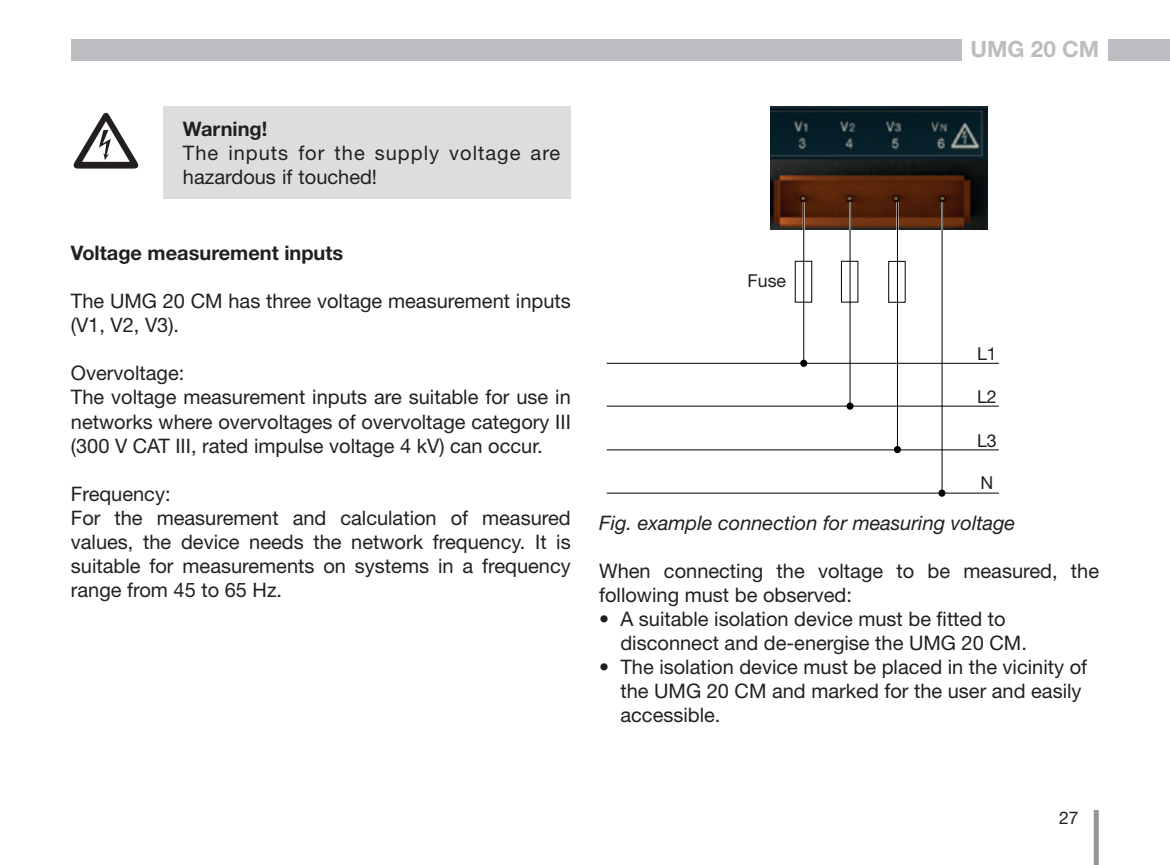
<style>
.page{position:relative;width:1170px;height:865px;background:#fff}
.page>*{position:absolute;margin:0;border:0;box-sizing:border-box;transform-origin:0 0}
.t1{font:700 22.5px "Helvetica Neue LT";color:#bcbdc0}
._8pt-Blocksatz{font:20px/24px "Helvetica Neue LT";color:#231f20}
._8_Blocksatz-Text{font:20px/24px "Helvetica Neue LT";letter-spacing:.05em;color:#231f20}
._8_Abbildung__kursiv{font:italic 20px "Helvetica Neue LT";color:#231f20}
._8pt-Sub_Headline__I{font:700 20px "Helvetica Neue LT";color:#231f20}
._8_Headline{font:700 20px "Helvetica Neue LT";color:#231f20}
.t2{font:17.75px "Helvetica Neue LT";color:#231f20}
.t3{font:17.5px "Helvetica Neue LT";color:#231f20}
</style>
<div class="page">
<div style="left:1093px;top:810px;width:5px;height:55px;background:#939598"></div>
<div style="left:1107px;top:39px;width:62px;height:21px;background:#bcbdc0"></div>
<div style="left:71px;top:39px;width:890px;height:21px;background:#bcbdc0"></div>
<div style="left:163px;top:106px;width:407px;height:92px;background:#dcdddf"></div>
<img style="left:771px;top:106px;width:216px;height:124px">
<hr style="left:802px;top:202px;width:2px;height:161px;background:#fff">
<hr style="left:849px;top:202px;width:2px;height:206px;background:#fff">
<hr style="left:896px;top:202px;width:2px;height:248px;background:#fff">
<hr style="left:941px;top:202px;width:1px;height:291px;background:#000001">
<hr style="left:606px;top:405px;width:392px;height:1px;background:#000001">
<hr style="left:606px;top:449px;width:392px;height:1px;background:#000001">
<hr style="left:606px;top:492px;width:392px;height:1px;background:#000001">
<hr style="left:606px;top:363px;width:392px;height:1px;background:#000001">
<div style="left:938px;top:489px;width:7px;height:8px;background:#000001;border-radius:50%"></div>
<hr style="left:803px;top:202px;width:1px;height:161px;background:#000001">
<div style="left:800px;top:360px;width:7px;height:7px;background:#000001;border-radius:50%"></div>
<div style="left:840px;top:261px;width:18px;height:41px;border:1px solid #000001"></div>
<hr style="left:849px;top:202px;width:1px;height:206px;background:#000001">
<div style="left:846px;top:402px;width:7px;height:8px;background:#000001;border-radius:50%"></div>
<div style="left:888px;top:261px;width:17px;height:42px;border:1px solid #000001"></div>
<hr style="left:896px;top:202px;width:1px;height:248px;background:#000001">
<div style="left:893px;top:446px;width:7px;height:7px;background:#000001;border-radius:50%"></div>
<p class="_8_Headline" style="left:183px;top:117px;width:86px">Warning!</p>
<p class="_8_Blocksatz-Text" style="left:183px;top:141px;width:379px">The inputs for the supply voltage are hazardous if touched!</p>
<p class="_8pt-Sub_Headline__I" style="left:71px;top:241px;width:274px">Voltage measurement inputs</p>
<p class="_8pt-Blocksatz" style="left:71px;top:289px;width:501px">The UMG 20 CM has three voltage measurement inputs (V1, V2, V3).</p>
<p class="_8pt-Blocksatz" style="left:71px;top:361px;width:115px">Overvoltage:</p>
<p class="_8pt-Blocksatz" style="left:71px;top:385px;width:501px;text-align:justify">The voltage measurement inputs are suitable for use in networks where overvoltages of overvoltage category III (300 V CAT III, rated impulse voltage 4 kV) can occur.</p>
<p class="_8pt-Blocksatz" style="left:71px;top:481px;width:101px">Frequency:</p>
<p class="_8pt-Blocksatz" style="left:71px;top:505px;width:501px;text-align:justify">For the measurement and calculation of measured values, the device needs the network frequency. It is suitable for measurements on systems in a frequency range from 45 to 65 Hz.</p>
<p class="t2" style="left:747px;top:270px;width:40px">Fuse</p>
<p class="t1" style="left:970px;top:35px;width:130px">UMG 20 CM</p>
<p class="t2" style="left:977px;top:343px;width:21px">L1</p>
<p class="t2" style="left:977px;top:385px;width:21px">L2</p>
<p class="t2" style="left:977px;top:429px;width:21px">L3</p>
<p class="t2" style="left:980px;top:472px;width:14px">N</p>
<p class="_8_Abbildung__kursiv" style="left:599px;top:511px;width:417px">Fig. example connection for measuring voltage</p>
<p class="_8pt-Blocksatz" style="left:599px;top:559px;width:501px">When connecting the voltage to be measured, the following must be observed:</p>
<p class="_8pt-Blocksatz" style="left:620px;top:607px;width:408px;text-indent:-21px">• A suitable isolation device must be fitted to disconnect and de-energise the UMG 20 CM.</p>
<p class="_8pt-Blocksatz" style="left:620px;top:655px;width:468px;text-indent:-21px">• The isolation device must be placed in the vicinity of the UMG 20 CM and marked for the user and easily accessible.</p>
<p class="t3" style="left:1058px;top:807px;width:21px">27</p>
</div>
